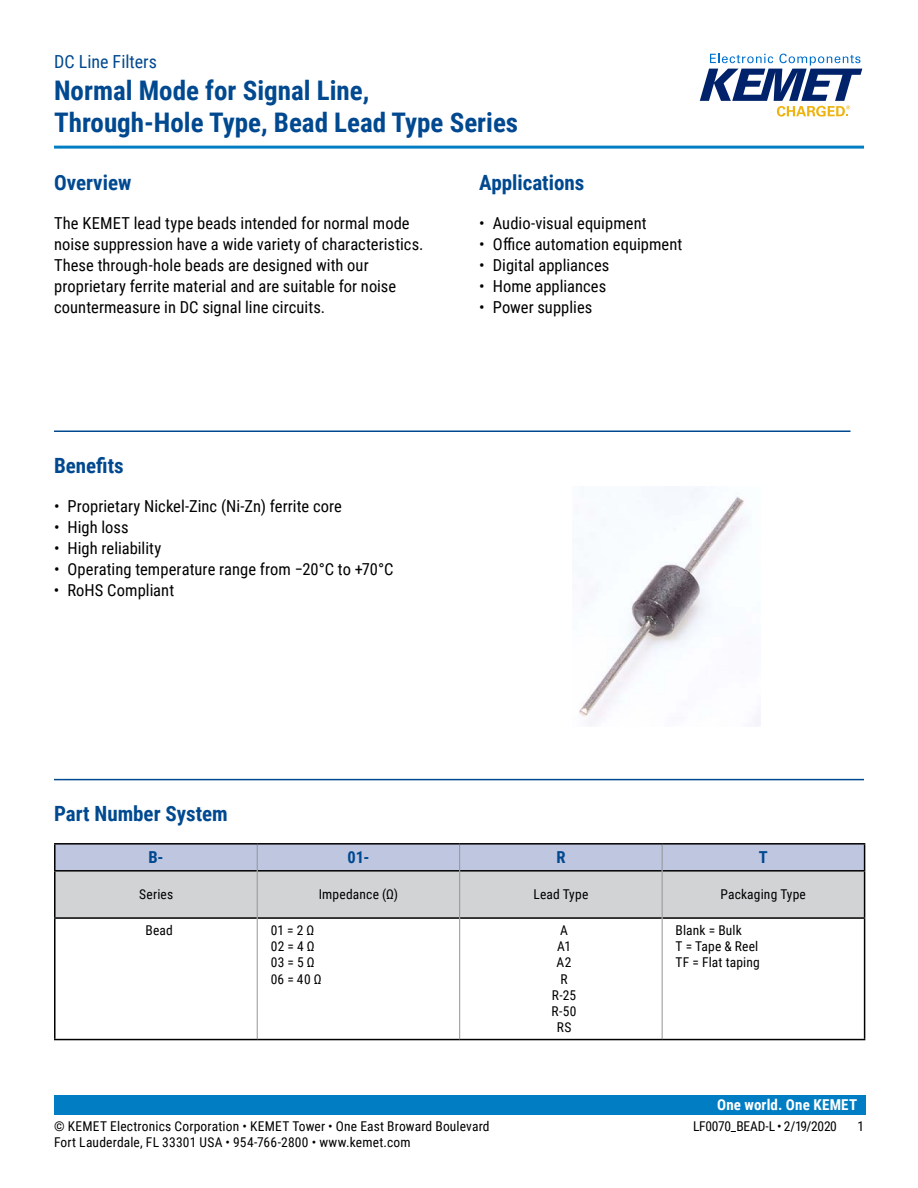
<style>
.page{position:relative;width:918px;height:1188px;background:#fff}
.page>*{position:absolute;margin:0;border:0;box-sizing:border-box;transform-origin:0 0}
.t1{font:700 27px/32.4px "Roboto Condensed";color:#004990}
.t2{font:700 21px "Roboto Condensed";color:#004990}
.t3{font:18px "Roboto Condensed";color:#004990}
.t4{font:16.5px/21px "Roboto Condensed";color:#000}
.t5{font:700 16.5px "Roboto Condensed";color:#004990}
.t6{font:700 15px "Roboto Condensed";letter-spacing:.015em;color:#fff}
.t7{font:13.5px/16.2px "Roboto Condensed";letter-spacing:.015em;color:#000}
.t8{font:13.5px "Roboto Condensed";letter-spacing:-.025em;color:#000}
</style>
<div class="page">
<svg style="left:700px;top:54px;width:162px;height:63px"></svg>
<hr style="left:54px;top:146px;width:810px;height:3px;background:#007dc3">
<div style="left:54px;top:1095px;width:811px;height:20px;background:#007dc3"></div>
<hr style="left:54px;top:430px;width:796px;height:2px;background:#004990">
<hr style="left:54px;top:779px;width:810px;height:1px;background:#004990">
<svg style="left:258px;top:919px;width:606px;height:120px"></svg>
<hr style="left:54px;top:917px;width:203px;height:2px;background:#000">
<hr style="left:258px;top:917px;width:201px;height:2px;background:#000">
<hr style="left:460px;top:917px;width:202px;height:2px;background:#000">
<hr style="left:663px;top:917px;width:202px;height:2px;background:#000">
<hr style="left:54px;top:870px;width:203px;height:2px;background:#000">
<hr style="left:257px;top:918px;width:1px;height:121px;background:#939598">
<hr style="left:459px;top:918px;width:1px;height:121px;background:#939598">
<hr style="left:662px;top:918px;width:1px;height:121px;background:#939598">
<hr style="left:54px;top:843px;width:203px;height:2px;background:#000">
<hr style="left:54px;top:845px;width:2px;height:25px;background:#000">
<hr style="left:257px;top:843px;width:203px;height:2px;background:#000">
<hr style="left:460px;top:843px;width:202px;height:2px;background:#000">
<hr style="left:662px;top:843px;width:203px;height:2px;background:#000">
<svg style="left:55px;top:844px;width:810px;height:74px;background:#c2c6cf"></svg>
<hr style="left:54px;top:872px;width:2px;height:45px;background:#000">
<hr style="left:864px;top:872px;width:1px;height:45px;background:#000">
<hr style="left:54px;top:919px;width:2px;height:120px;background:#000">
<hr style="left:864px;top:919px;width:1px;height:120px;background:#000">
<hr style="left:54px;top:1039px;width:203px;height:1px;background:#000">
<hr style="left:257px;top:1039px;width:203px;height:1px;background:#000">
<hr style="left:460px;top:1039px;width:202px;height:1px;background:#000">
<hr style="left:662px;top:1039px;width:203px;height:1px;background:#000">
<img style="left:579px;top:487px;width:181px;height:240px">
<p class="t3" style="left:54px;top:48px;width:104px">DC Line Filters</p>
<h1 class="t1" style="left:54px;top:73px;width:466px">Normal Mode for Signal Line,<br>Through-Hole Type, Bead Lead Type Series</h1>
<p class="t2" style="left:54px;top:168px;width:79px">Overview</p>
<p class="t4" style="left:54px;top:212px;width:371px">The KEMET lead type beads intended for normal mode noise suppression have a wide variety of characteristics.<br>These through-hole beads are designed with our proprietary ferrite material and are suitable for noise countermeasure in DC signal line circuits.</p>
<p class="t2" style="left:54px;top:450px;width:71px">Benefits</p>
<p class="t4" style="left:54px;top:495px;width:290px">• Proprietary Nickel-Zinc (Ni-Zn) ferrite core</p>
<p class="t4" style="left:54px;top:516px;width:76px">• High loss</p>
<p class="t4" style="left:54px;top:537px;width:109px">• High reliability</p>
<p class="t4" style="left:54px;top:558px;width:341px">• Operating temperature range from −20°C to +70°C</p>
<p class="t4" style="left:54px;top:579px;width:122px">• RoHS Compliant</p>
<p class="t2" style="left:479px;top:168px;width:107px">Applications</p>
<p class="t4" style="left:479px;top:212px;width:169px">• Audio-visual equipment</p>
<p class="t4" style="left:479px;top:233px;width:205px">• Office automation equipment</p>
<p class="t4" style="left:479px;top:255px;width:131px">• Digital appliances</p>
<p class="t4" style="left:479px;top:276px;width:128px">• Home appliances</p>
<p class="t4" style="left:479px;top:297px;width:114px">• Power supplies</p>
<p class="t2" style="left:54px;top:799px;width:175px">Part Number System</p>
<p class="t5" style="left:148px;top:846px;width:17px">B-</p>
<p class="t5" style="left:348px;top:846px;width:23px">01-</p>
<p class="t5" style="left:556px;top:846px;width:11px">R</p>
<p class="t5" style="left:759px;top:846px;width:10px">T</p>
<p class="t7" style="left:139px;top:886px;width:35px">Series</p>
<p class="t7" style="left:319px;top:886px;width:81px">Impedance (Ω)</p>
<p class="t7" style="left:533px;top:886px;width:56px">Lead Type</p>
<p class="t7" style="left:720px;top:886px;width:87px">Packaging Type</p>
<p class="t7" style="left:146px;top:922px;width:29px">Bead</p>
<p class="t7" style="left:271px;top:922px;width:52px">01=2Ω<br>02=4Ω<br>03=5Ω<br>06=40Ω</p>
<p class="t7" style="left:552px;top:922px;width:26px;text-align:center">A<br>A1<br>A2<br>R<br>R-25<br>R-50<br>RS</p>
<p class="t7" style="left:676px;top:922px;width:86px">Blank = Bulk<br>T = Tape &amp; Reel<br>TF = Flat taping</p>
<p class="t6" style="left:717px;top:1094px;width:142px">One world. One KEMET</p>
<p class="t7" style="left:54px;top:1117px;width:437px">© KEMET Electronics Corporation • KEMET Tower • One East Broward Boulevard</p>
<p class="t8" style="left:693px;top:1116px;width:145px">LF0070_BEAD-L • 2/19/2020</p>
<p class="t7" style="left:857px;top:1117px;width:8px">1</p>
<p class="t7" style="left:54px;top:1133px;width:358px">Fort Lauderdale, FL 33301 USA • 954-766-2800 • www.kemet.com</p>
</div>
